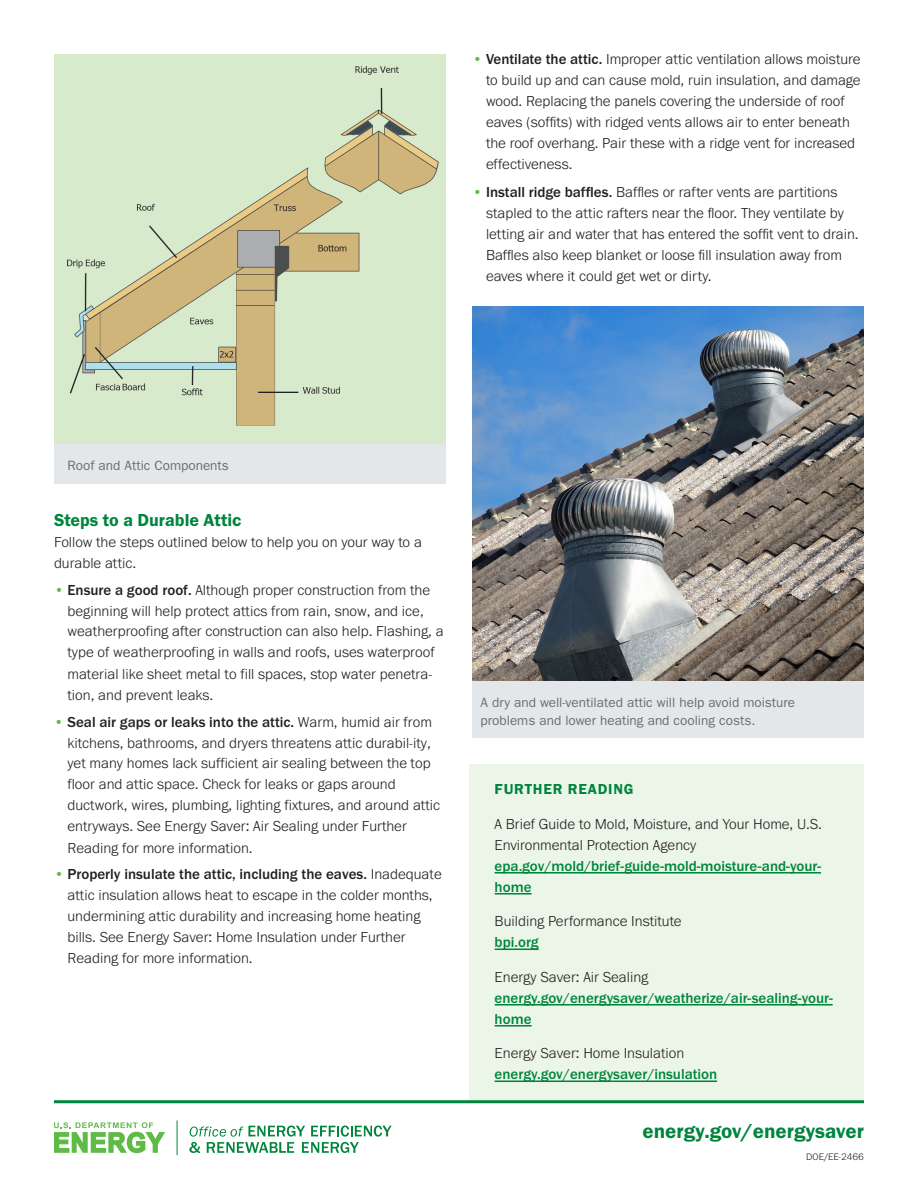
<style>
.page{position:relative;width:918px;height:1188px;background:#fff}
.page>*{position:absolute;margin:0;border:0;box-sizing:border-box;transform-origin:0 0}
.t1{font:21px "Franklin Gothic URW Dem";color:#00853d}
.subhead_B{font:18px "Franklin Gothic URW Dem";color:#00853d}
.Body_text{font:300 15px/21px "Franklin Gothic URW";color:#231f20}
.Body_text-2{font:500 15px/21px "Franklin Gothic URW";color:#00853d}
.Body_text-3{font:15px "Franklin Gothic URW Dem";letter-spacing:.05em;color:#00853d}
.t2{font:13.5px/18px "ITC Franklin Gothic Std";color:#6c6d70}
.Body_text-4{font:300 9.75px "Franklin Gothic URW";color:#231f20}
.s1{font-family:"Franklin Gothic URW Dem";font-weight:400;color:#60bb46}
.s2{font-weight:500}
.s3{font-family:"Franklin Gothic";font-weight:400}
.s4{font-weight:500;color:#00853d}
.s5{font-weight:300;color:#231f20}
.s6{font-family:"Franklin Gothic";font-weight:400;color:#231f20}
</style>
<div class="page">
<div style="left:54px;top:443px;width:392px;height:41px;background:#e4e7ea"></div>
<div style="left:54px;top:54px;width:392px;height:390px;background:#d7ebcc"></div>
<img style="left:67px;top:66px;width:372px;height:360px">
<div style="left:469px;top:765px;width:395px;height:337px;background:#ecf6e8"></div>
<img style="left:472px;top:306px;width:392px;height:376px">
<div style="left:472px;top:682px;width:392px;height:56px;background:#e4e7ea"></div>
<hr style="left:54px;top:1100px;width:810px;height:3px;background:#00853d">
<svg style="left:189px;top:1126px;width:203px;height:27px"></svg>
<svg style="left:54px;top:1122px;width:111px;height:31px"></svg>
<hr style="left:177px;top:1120px;width:1px;height:35px;background:#00853d">
<hr style="left:495px;top:872px;width:326px;height:2px;background:#00853d">
<hr style="left:495px;top:893px;width:37px;height:2px;background:#00853d">
<hr style="left:495px;top:948px;width:44px;height:2px;background:#00853d">
<hr style="left:495px;top:1004px;width:338px;height:2px;background:#00853d">
<hr style="left:495px;top:1025px;width:37px;height:2px;background:#00853d">
<hr style="left:495px;top:1080px;width:222px;height:2px;background:#00853d">
<p class="Body_text" style="left:486px;top:48px;width:376px;text-indent:-14px"><span class="s1">•</span> <span class="s2">Ventilate the attic.</span> Improper attic ventilation allows moisture to build up and can cause mold, ruin insulation, and damage wood. Replacing the panels covering the underside of roof eaves (soffits) with ridged vents allows air to enter beneath the roof overhang. Pair these with a ridge vent for increased effectiveness.</p>
<p class="Body_text" style="left:486px;top:181px;width:374px;text-indent:-14px"><span class="s1">•</span> <span class="s2">Install ridge baffles.</span> Baffles or rafter vents are partitions stapled to the attic rafters near the floor. They ventilate by letting air and water that has entered the soffit vent to drain.<br>Baffles also keep blanket or loose fill insulation away from eaves where it could get wet or dirty.</p>
<p class="t2" style="left:68px;top:456px;width:163px">Roof and Attic Components</p>
<p class="subhead_B" style="left:54px;top:509px;width:189px">Steps to a Durable Attic</p>
<p class="Body_text" style="left:54px;top:531px;width:369px">Follow the steps outlined below to help you on your way to a durable attic.</p>
<p class="Body_text" style="left:67px;top:579px;width:378px;text-indent:-13px"><span class="s1">•</span> <span class="s2">Ensure a good roof.</span> Although proper construction from the beginning will help protect attics from rain, snow, and ice, weatherproofing after construction can also help. Flashing, a type of weatherproofing in walls and roofs, uses waterproof material like sheet metal to fill spaces, stop water penetra&shy;tion, and prevent leaks.</p>
<p class="Body_text" style="left:54px;top:710px;width:379px;line-height:21.8px;text-align:right"><span class="s1">•</span> <span class="s2">Seal air gaps or leaks into the attic.</span> Warm, humid air from kitchens, bathrooms, and dryers threatens attic durabil-ity,</p>
<p class="Body_text" style="left:67px;top:752px;width:374px">yet many homes lack sufficient air sealing between the top floor and attic space. Check for leaks or gaps around ductwork, wires, plumbing, lighting fixtures, and around attic entryways. See Energy Saver<span class="s3">:</span> Air Sealing under Further Reading for more information.</p>
<p class="Body_text" style="left:68px;top:864px;width:376px;text-indent:-14px"><span class="s1">•</span> <span class="s2">Properly insulate the attic, including the eaves.</span> Inadequate attic insulation allows heat to escape in the colder months, undermining attic durability and increasing home heating bills. See Energy Saver<span class="s3">:</span> Home Insulation under Further Reading for more information.</p>
<p class="t2" style="left:481px;top:693px;width:316px">A dry and well-ventilated attic will help avoid moisture problems and lower heating and cooling costs.</p>
<p class="Body_text-3" style="left:495px;top:780px;width:140px">FURTHER READING</p>
<p class="Body_text" style="left:495px;top:813px;width:329px">A Brief Guide to Mold, Moisture, and Your Home, U.S.<br>Environmental Protection Agency <span class="s4">epa.gov/mold/brief-guide-mold-moisture-and-your&shy;home</span></p>
<p class="Body_text" style="left:495px;top:910px;width:189px">Building Performance Institute <span class="s4">bpi.org</span></p>
<p class="Body_text-2" style="left:495px;top:966px;width:340px"><span class="s5">Energy Saver</span><span class="s6">:</span> <span class="s5">Air Sealing </span>energy.gov/energysaver/weatherize/air-sealing-your&shy;home</p>
<p class="Body_text-2" style="left:495px;top:1042px;width:224px"><span class="s5">Energy Saver</span><span class="s6">:</span> <span class="s5">Home Insulation </span>energy.gov/energysaver/insulation</p>
<h1 class="t1" style="left:643px;top:1118px;width:223px">energy.gov/energysaver</h1>
<p class="Body_text-4" style="left:806px;top:1150px;width:59px">DOE/EE-2466</p>
</div>
